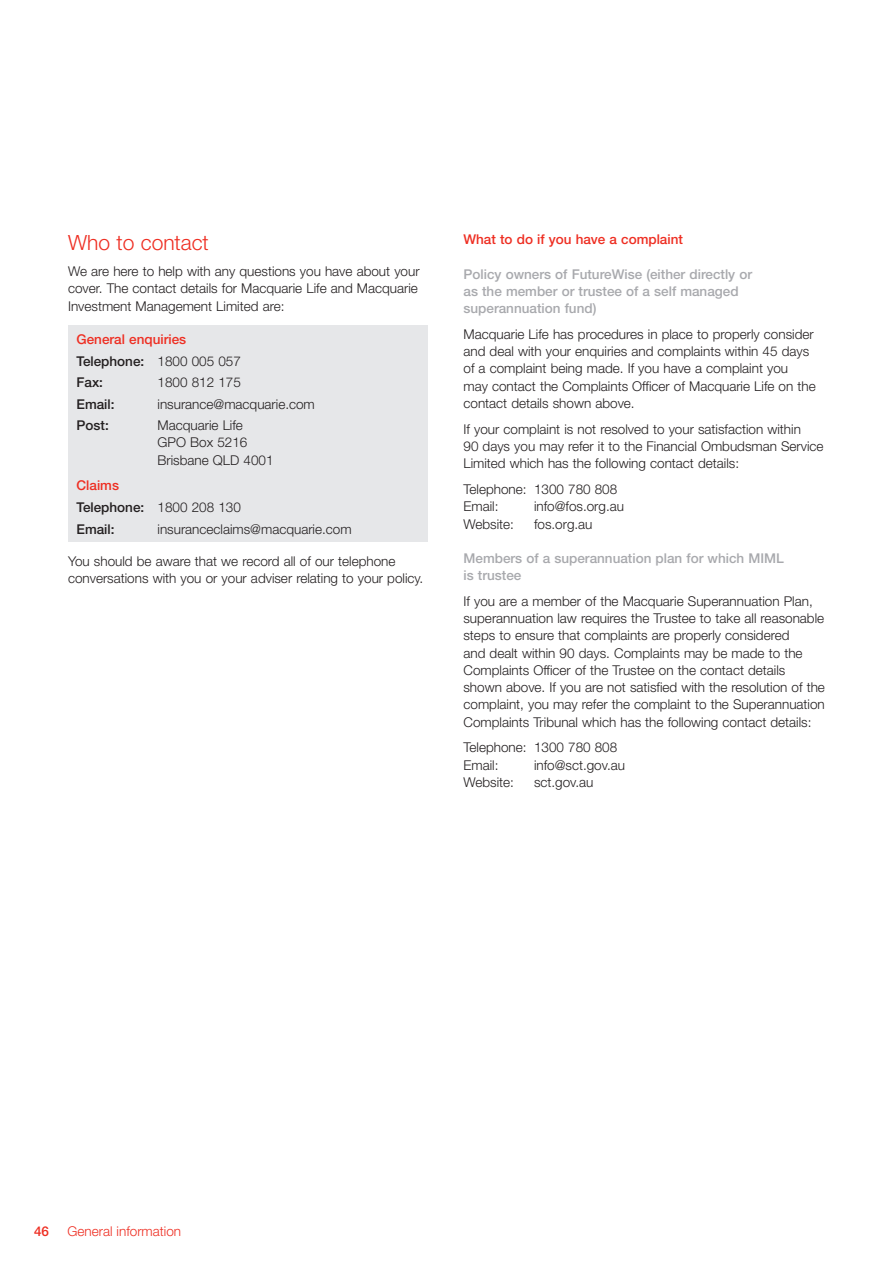
<style>
.page{position:relative;width:893px;height:1263px;background:#fff}
.page>*{position:absolute;margin:0;border:0;box-sizing:border-box;transform-origin:0 0}
.t1{font:300 21px "Helvetica Neue";color:#ee2e22}
.t2{font:300 13.5px/17.2px "Helvetica Neue";color:#231f20}
.t3{font:500 13.5px/17.2px "Helvetica Neue";color:#a8a9ad}
.t4{font:500 13.5px/21.5px "Helvetica Neue";color:#ee2e22}
.t5{font:500 13.5px/21.5px "Helvetica Neue";color:#231f20}
.t6{font:300 13.5px "Helvetica Neue";color:#ee2e22}
.s1{color:#231f20}
.s2{font-weight:300;color:#231f20}
.s3{color:#ee2e22}
.s4{font-weight:300}
</style>
<div class="page">
<div style="left:68px;top:325px;width:360px;height:217px;background:#e6e7e9"></div>
<h1 class="t1" style="left:68px;top:230px;width:142px">Who to contact</h1>
<p class="t2" style="left:68px;top:262px;width:353px">We are here to help with any questions you have about your cover. The contact details for Macquarie Life and Macquarie<br>Investment Management Limited are:</p>
<p class="t4" style="left:77px;top:328px;width:166px">General enquiries<br><span class="s1">Telephone:</span> <span class="s2">1800 005 057<br></span><span class="s1">Fax:</span></p>
<p class="t2" style="left:158px;top:373px;width:85px">1800 812 175</p>
<p class="t5" style="left:77px;top:393px;width:40px">Email:</p>
<p class="t2" style="left:158px;top:395px;width:159px">insurance@macquarie.com</p>
<p class="t5" style="left:77px;top:415px;width:34px">Post:</p>
<p class="t2" style="left:158px;top:416px;width:118px">Macquarie Life<br>GPO Box 5216<br>Brisbane QLD 4001</p>
<p class="t5" style="left:77px;top:475px;width:166px"><span class="s3">Claims<br></span>Telephone: <span class="s4">1800 208 130<br></span>Email:</p>
<p class="t2" style="left:158px;top:520px;width:196px">insuranceclaims@macquarie.com</p>
<p class="t2" style="left:68px;top:552px;width:357px">You should be aware that we record all of our telephone conversations with you or your adviser relating to your policy.</p>
<p class="t4" style="left:463px;top:229px;width:221px">What to do if you have a complaint</p>
<p class="t3" style="left:463px;top:265px;width:290px">Policy owners of FutureWise (either directly or as the member or trustee of a self managed superannuation fund)</p>
<p class="t2" style="left:463px;top:325px;width:354px">Macquarie Life has procedures in place to properly consider and deal with your enquiries and complaints within 45 days of a complaint being made. If you have a complaint you may contact the Complaints Officer of Macquarie Life on the contact details shown above.</p>
<p class="t2" style="left:463px;top:420px;width:362px">If your complaint is not resolved to your satisfaction within<br>90 days you may refer it to the Financial Ombudsman Service<br>Limited which has the following contact details:</p>
<p class="t2" style="left:463px;top:480px;width:155px">Telephone: 1300 780 808<br>Email:</p>
<p class="t2" style="left:534px;top:498px;width:92px">info@fos.org.au</p>
<p class="t2" style="left:463px;top:515px;width:52px">Website:</p>
<p class="t2" style="left:534px;top:515px;width:60px">fos.org.au</p>
<p class="t3" style="left:463px;top:549px;width:322px">Members of a superannuation plan for which MIML is trustee</p>
<p class="t2" style="left:463px;top:592px;width:363px">If you are a member of the Macquarie Superannuation Plan, superannuation law requires the Trustee to take all reasonable steps to ensure that complaints are properly considered<br>and dealt within 90 days. Complaints may be made to the Complaints Officer of the Trustee on the contact details shown above. If you are not satisfied with the resolution of the complaint, you may refer the complaint to the Superannuation Complaints Tribunal which has the following contact details:</p>
<p class="t2" style="left:463px;top:739px;width:155px">Telephone: 1300 780 808<br>Email:</p>
<p class="t2" style="left:534px;top:756px;width:93px">info@sct.gov.au</p>
<p class="t2" style="left:463px;top:773px;width:52px">Website:</p>
<p class="t2" style="left:534px;top:773px;width:61px">sct.gov.au</p>
<p class="t4" style="left:34px;top:1220px;width:17px">46</p>
<p class="t6" style="left:67px;top:1223px;width:115px">General information</p>
</div>
